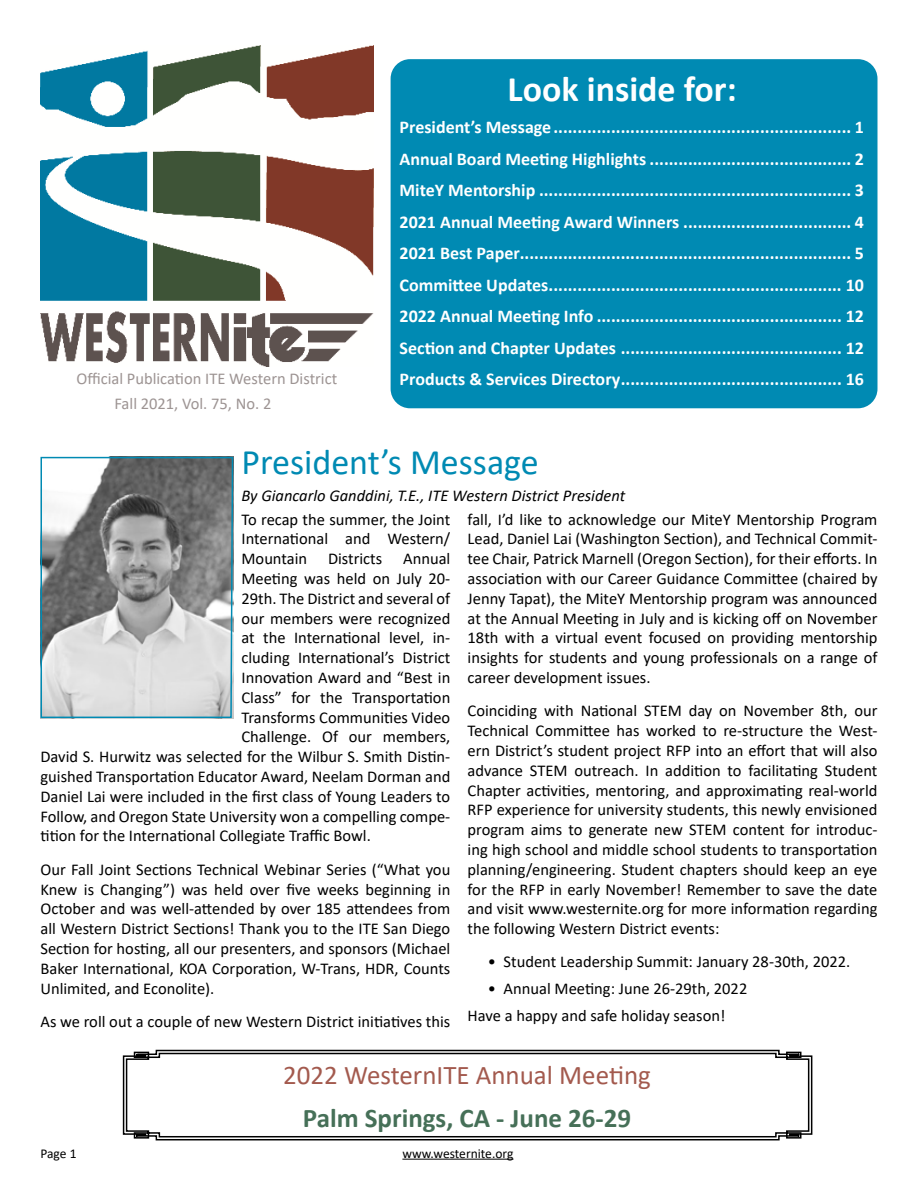
<style>
.page{position:relative;width:918px;height:1188px;background:#fff}
.page>*{position:absolute;margin:0;border:0;box-sizing:border-box;transform-origin:0 0}
.t1{font:36px "Calibri";color:#008ab3}
.t2{font:700 36px "Calibri";color:#fff}
.t3{font:27px "Calibri";color:#a35a4e}
.t4{font:700 27px "Calibri";color:#467058}
.t5{font:700 18px/31.5px "Calibri";color:#fff;text-align:justify}
.t6{font:16.5px/19.8px "Calibri";color:#000;text-align:justify}
.t7{font:16.5px/24.3px "Calibri";color:#9d9493}
.t8{font:italic 16.5px "Calibri";color:#000}
.t9{font:13.5px "Calibri";color:#000}
</style>
<div class="page">
<img style="left:40px;top:46px;width:333px;height:320px">
<hr style="left:402px;top:1159px;width:111px;height:1px;background:#000">
<div style="left:392px;top:61px;width:484px;height:346px;background:#008ab3;border-radius:18px"></div>
<div style="left:391px;top:59px;width:487px;height:349px;border:3px solid #008ab3;border-radius:18px"></div>
<svg style="left:40px;top:456px;width:194px;height:263px;background:#a5a8a9"></svg>
<svg style="left:122px;top:1049px;width:691px;height:92px"></svg>
<p class="t7" style="left:115px;top:366px;width:224px;text-indent:-38px">Official Publication ITE Western District<br>Fall 2021, Vol. 75, No. 2</p>
<h1 class="t2" style="left:507px;top:64px;width:231px">Look inside for:</h1>
<p class="t5" style="left:400px;top:111px;width:466px">President’s Message.............................................................. 1<br>Annual Board Meeting Highlights .......................................... 2<br>MiteY Mentorship ................................................................. 3<br>2021 Annual Meeting Award Winners ................................... 4<br>2021 Best Paper..................................................................... 5<br>Committee Updates............................................................. 10<br>2022 Annual Meeting Info ................................................... 12<br>Section and Chapter Updates .............................................. 12<br>Products &amp; Services Directory.............................................. 16</p>
<h1 class="t1" style="left:242px;top:437px;width:299px">President’s Message</h1>
<p class="t8" style="left:242px;top:484px;width:385px">By Giancarlo Ganddini, T.E., ITE Western District President</p>
<p class="t6" style="left:242px;top:509px;width:210px">To recap the summer, the Joint International and Western/ Mountain</p>
<p class="t6" style="left:468px;top:509px;width:411px">fall, I’d like to acknowledge our MiteY Mentorship Program Lead, Daniel Lai (Washington Section), and Technical Commit&shy;tee Chair, Patrick Marnell (Oregon Section), for their efforts. In association with our Career Guidance Committee (chaired by Jenny Tapat), the MiteY Mentorship program was announced at the Annual Meeting in July and is kicking off on November 18th with a virtual event focused on providing mentorship insights for students and young professionals on a range of career development issues.</p>
<p class="t6" style="left:468px;top:701px;width:411px">Coinciding with National STEM day on November 8th, our Technical Committee has worked to re-structure the West&shy;ern District’s student project RFP into an effort that will also advance STEM outreach. In addition to facilitating Student Chapter activities, mentoring, and approximating real-world RFP experience for university students, this newly envisioned program aims to generate new STEM content for introduc&shy;ing high school and middle school students to transportation planning/engineering. Student chapters should keep an eye for the RFP in early November! Remember to save the date and visit www.westernite.org for more information regarding the following Western District events:</p>
<p class="t6" style="left:488px;top:952px;width:364px">• Student Leadership Summit: January 28-30th, 2022.</p>
<p class="t6" style="left:468px;top:975px;width:281px;line-height:26.5px;text-indent:20px">• Annual Meeting: June 26-29th, 2022<br>Have a happy and safe holiday season!</p>
<p class="t6" style="left:328px;top:548px;width:56px">Districts</p>
<p class="t6" style="left:403px;top:548px;width:49px">Annual</p>
<p class="t6" style="left:242px;top:568px;width:210px">Meeting was held on July 20-</p>
<p class="t6" style="left:242px;top:588px;width:210px">29th. The District and several of</p>
<p class="t6" style="left:242px;top:608px;width:210px">our members were recognized</p>
<p class="t6" style="left:242px;top:628px;width:210px">at the International level, in-</p>
<p class="t6" style="left:242px;top:647px;width:210px">cluding International’s District</p>
<p class="t6" style="left:242px;top:667px;width:210px">Innovation Award and “Best in</p>
<p class="t6" style="left:242px;top:687px;width:210px">Class” for the Transportation</p>
<p class="t6" style="left:242px;top:707px;width:210px">Transforms Communities Video</p>
<p class="t6" style="left:242px;top:727px;width:210px">Challenge. Of our members,</p>
<p class="t6" style="left:40px;top:746px;width:411px">David S. Hurwitz was selected for the Wilbur S. Smith Distin-</p>
<p class="t6" style="left:40px;top:766px;width:411px">guished Transportation Educator Award, Neelam Dorman and</p>
<p class="t6" style="left:40px;top:786px;width:411px">Daniel Lai were included in the first class of Young Leaders to</p>
<p class="t6" style="left:40px;top:806px;width:411px">Follow, and Oregon State University won a compelling compe-</p>
<p class="t6" style="left:40px;top:826px;width:332px">tition for the International Collegiate Traffic Bowl.</p>
<p class="t6" style="left:40px;top:859px;width:411px">Our Fall Joint Sections Technical Webinar Series (“What you Knew is Changing”) was held over five weeks beginning in October and was well-attended by over 185 attendees from all Western District Sections! Thank you to the ITE San Diego Section for hosting, all our presenters, and sponsors (Michael Baker International, KOA Corporation, W-Trans, HDR, Counts Unlimited, and Econolite).</p>
<p class="t6" style="left:40px;top:1011px;width:411px">As we roll out a couple of new Western District initiatives this</p>
<h2 class="t3" style="left:283px;top:1056px;width:369px">2022 WesternITE Annual Meeting</h2>
<h2 class="t4" style="left:303px;top:1099px;width:330px">Palm Springs, CA - June 26-29</h2>
<p class="t9" style="left:41px;top:1144px;width:38px">Page 1</p>
<p class="t9" style="left:402px;top:1144px;width:113px">www.westernite.org</p>
</div>
